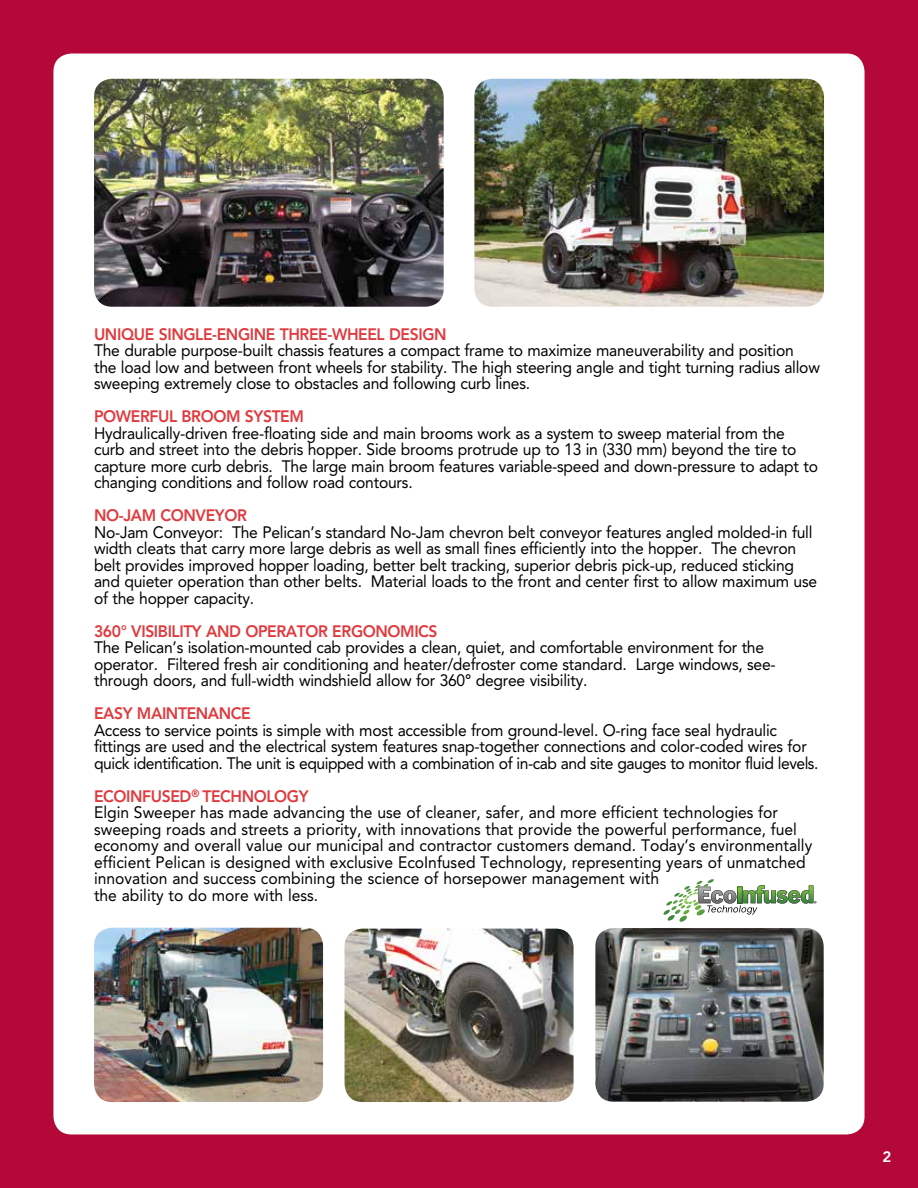
<style>
.page{position:relative;width:918px;height:1188px;background:#b30838}
.page>*{position:absolute;margin:0;border:0;box-sizing:border-box;transform-origin:0 0}
.t1{font:16.5px/16.5px "Avenir LT Std";letter-spacing:-.015em;color:#000;scale:.95 1}
.t2{font:800 16.5px "Avenir LT Std";letter-spacing:-.025em;color:#e03a3e;scale:.95 1}
.t3{font:800 15px "Avenir LT Std";color:#fff}
.s1{font-weight:800;color:#e03a3e}
.s2{font-family:"Avenir";font-weight:500;color:#e03a3e}
.s3{font-family:"Avenir";font-weight:500}
</style>
<div class="page">
<div style="left:53px;top:54px;width:812px;height:1080px;background:#fff;border-radius:18px"></div>
<img style="left:345px;top:929px;width:229px;height:173px">
<img style="left:595px;top:928px;width:229px;height:174px">
<img style="left:474px;top:79px;width:350px;height:228px">
<img style="left:94px;top:79px;width:350px;height:228px">
<img style="left:94px;top:928px;width:229px;height:174px">
<svg style="left:663px;top:879px;width:154px;height:43px"></svg>
<p class="t2" style="left:94px;top:324px;width:373px">UNIQUE SINGLE-ENGINE THREE-WHEEL DESIGN</p>
<p class="t1" style="left:94px;top:343px;width:766px">The durable purpose-built chassis features a compact frame to maximize maneuverability and position the load low and between front wheels for stability. The high steering angle and tight turning radius allow sweeping extremely close to obstacles and following curb lines.</p>
<p class="t2" style="left:94px;top:407px;width:222px">POWERFUL BROOM SYSTEM</p>
<p class="t1" style="left:94px;top:425px;width:764px">Hydraulically-driven free-floating side and main brooms work as a system to sweep material from the curb and street into the debris hopper. Side brooms protrude up to 13 in (330 mm) beyond the tire to capture more curb debris. The large main broom features variable-speed and down-pressure to adapt to changing conditions and follow road contours.</p>
<p class="t2" style="left:94px;top:506px;width:162px">NO-JAM CONVEYOR</p>
<p class="t1" style="left:94px;top:524px;width:763px">No-Jam Conveyor: The Pelican’s standard No-Jam chevron belt conveyor features angled molded-in full width cleats that carry more large debris as well as small fines efficiently into the hopper. The chevron belt provides improved hopper loading, better belt tracking, superior debris pick-up, reduced sticking and quieter operation than other belts. Material loads to the front and center first to allow maximum use of the hopper capacity.</p>
<p class="t1" style="left:94px;top:623px;width:719px"><span class="s1">360</span><span class="s2">°</span> <span class="s1">VISIBILITY AND OPERATOR ERGONOMICS<br></span>The Pelican’s isolation-mounted cab provides a clean, quiet, and comfortable environment for the operator. Filtered fresh air conditioning and heater/defroster come standard. Large windows, see&shy;through doors, and full-width windshield allow for 360<span class="s3">°</span> degree visibility.</p>
<p class="t2" style="left:94px;top:704px;width:167px">EASY MAINTENANCE</p>
<p class="t1" style="left:94px;top:722px;width:764px">Access to service points is simple with most accessible from ground-level. O-ring face seal hydraulic fittings are used and the electrical system features snap-together connections and color-coded wires for quick identification. The unit is equipped with a combination of in-cab and site gauges to monitor fluid levels.</p>
<p class="t1" style="left:94px;top:788px;width:758px"><span class="s1">ECOINFUSED</span><sup>®</sup> <span class="s1">TECHNOLOGY<br></span>Elgin Sweeper has made advancing the use of cleaner, safer, and more efficient technologies for sweeping roads and streets a priority, with innovations that provide the powerful performance, fuel economy and overall value our municipal and contractor customers demand. Today’s environmentally efficient Pelican is designed with exclusive EcoInfused Technology, representing years of unmatched innovation and success combining the science of horsepower management with<br>the ability to do more with less.</p>
<p class="t3" style="left:883px;top:1147px;width:10px">2</p>
</div>
